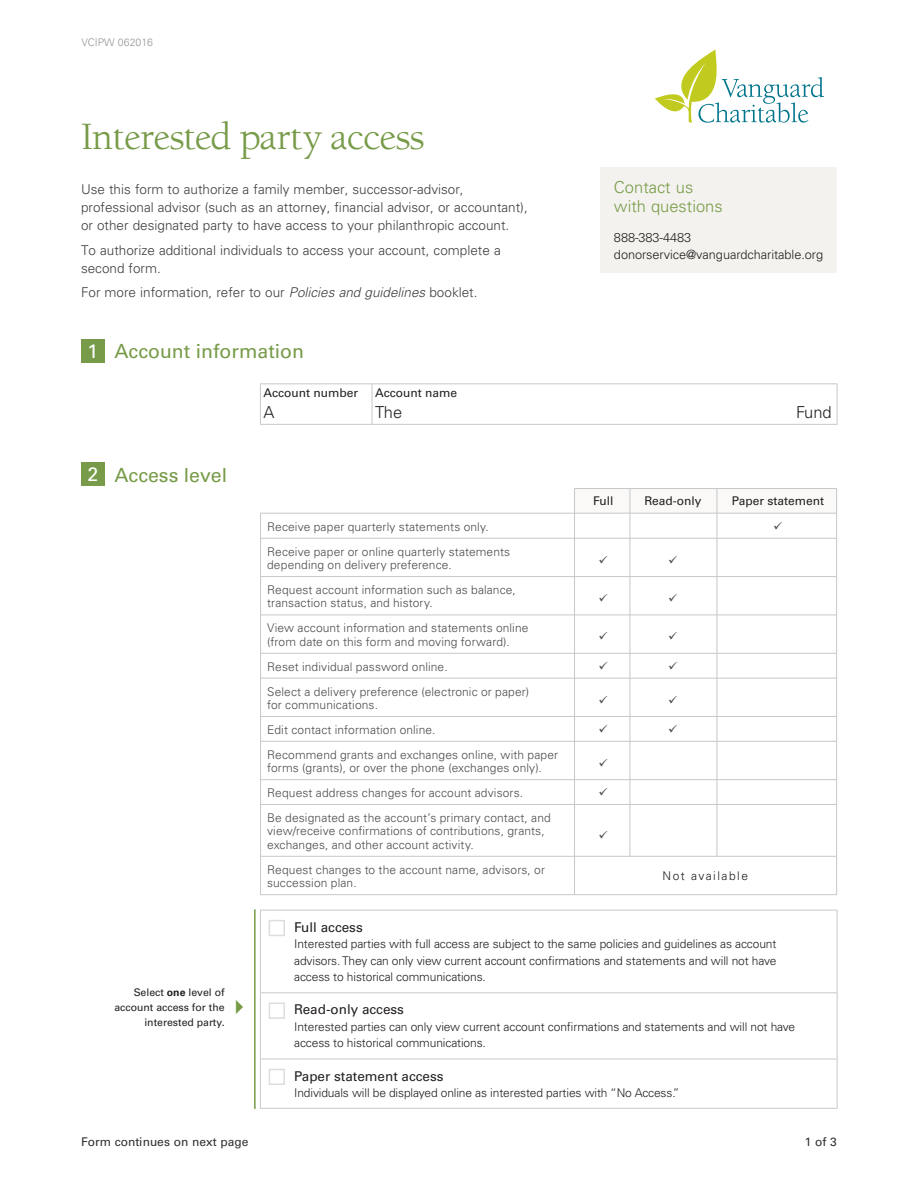
<style>
.page{position:relative;width:918px;height:1188px;background:#fff}
.page>*{position:absolute;margin:0;border:0;box-sizing:border-box;transform-origin:0 0}
.Form_Intro_Copy{font:35.25px "Berkeley Oldstyle";letter-spacing:-.02em;color:#779b48}
.Module_Title{font:19.5px "Univers LT Std";color:#779b48}
.Module_Title-2{font:19.5px "Univers LT Std";color:#fff}
.Form_Contact_Us{font:300 16.5px/19.5px "Univers LT Std";color:#779b48}
.Module_Title-3{font:300 16.5px "Univers LT Std";color:#231f20}
.Form_Intro_Copy-2{font:300 13.5px/18px "Univers LT Std";color:#3e3e3f}
.Field_CheckBox_Optio{font:13.5px "Univers LT Std";color:#231f20}
.Form_Contact_Us-2{font:300 12.75px/16.5px "Univers LT Std";letter-spacing:-.005em;color:#231f20}
.IP_chart_copy{font:300 12px/13.5px "Univers LT Std";letter-spacing:.01em;color:#4b4c4d}
.Field_Check_Box_Copy{font:300 12px/16.5px "Univers LT Std";letter-spacing:-.01em;color:#231f20;text-align:justify}
.IP_chart{font:12px "Univers LT Std";color:#231f20}
.Module_Field_Title{font:12px "Univers LT Std";color:#231f20}
.Form_Continue{font:12px "Univers LT Std";color:#312f30}
.Module_Title-4{font:300 12px "Univers LT Std";letter-spacing:.125em;color:#231f20}
.Form_Page_Number{font:12px "Univers LT Std";color:#312f30}
.Call_out{font:10.5px/15px "Univers LT Std";color:#231f20;text-align:right}
.Form_Intro_Copy-3{font:300 10.5px "Univers LT Std";color:#939598}
.s1{font-style:italic}
.s2{font-weight:700}
</style>
<div class="page">
<div style="left:574px;top:489px;width:263px;height:24px;background:#faf9f7"></div>
<svg style="left:655px;top:49px;width:169px;height:74px"></svg>
<hr style="left:372px;top:384px;width:1px;height:40px;background:#c7c8ca">
<hr style="left:260px;top:383px;width:112px;height:1px;background:#c7c8ca">
<hr style="left:260px;top:384px;width:1px;height:40px;background:#c7c8ca">
<hr style="left:372px;top:383px;width:466px;height:1px;background:#c7c8ca">
<hr style="left:837px;top:384px;width:1px;height:40px;background:#c7c8ca">
<hr style="left:260px;top:424px;width:112px;height:1px;background:#c7c8ca">
<hr style="left:372px;top:424px;width:466px;height:1px;background:#c7c8ca">
<hr style="left:260px;top:910px;width:578px;height:1px;background:#c7c8ca">
<hr style="left:260px;top:911px;width:1px;height:81px;background:#c7c8ca">
<hr style="left:837px;top:911px;width:1px;height:81px;background:#c7c8ca">
<div style="left:269px;top:920px;width:16px;height:16px;border:2px solid #dcdddf"></div>
<hr style="left:260px;top:992px;width:578px;height:1px;background:#c7c8ca">
<hr style="left:260px;top:993px;width:1px;height:66px;background:#c7c8ca">
<hr style="left:837px;top:993px;width:1px;height:66px;background:#c7c8ca">
<div style="left:269px;top:1003px;width:16px;height:16px;border:2px solid #dcdddf"></div>
<hr style="left:260px;top:1108px;width:578px;height:1px;background:#c7c8ca">
<hr style="left:260px;top:1059px;width:578px;height:1px;background:#c7c8ca">
<hr style="left:260px;top:1059px;width:1px;height:49px;background:#c7c8ca">
<hr style="left:837px;top:1059px;width:1px;height:49px;background:#c7c8ca">
<div style="left:269px;top:1069px;width:16px;height:16px;border:2px solid #dcdddf"></div>
<div style="left:81px;top:339px;width:24px;height:24px;background:#779b48"></div>
<div style="left:81px;top:463px;width:24px;height:23px;background:#779b48"></div>
<div style="left:600px;top:167px;width:237px;height:106px;background:#f4f2ee"></div>
<hr style="left:254px;top:909px;width:2px;height:200px;background:#779b48">
<hr style="left:260px;top:513px;width:577px;height:1px;background:#c7c8ca">
<hr style="left:260px;top:538px;width:577px;height:1px;background:#c7c8ca">
<hr style="left:260px;top:576px;width:577px;height:1px;background:#c7c8ca">
<hr style="left:260px;top:615px;width:577px;height:1px;background:#c7c8ca">
<hr style="left:260px;top:653px;width:577px;height:1px;background:#c7c8ca">
<hr style="left:260px;top:678px;width:577px;height:1px;background:#c7c8ca">
<hr style="left:260px;top:716px;width:577px;height:1px;background:#c7c8ca">
<hr style="left:260px;top:741px;width:577px;height:1px;background:#c7c8ca">
<hr style="left:260px;top:779px;width:577px;height:1px;background:#c7c8ca">
<hr style="left:260px;top:804px;width:577px;height:1px;background:#c7c8ca">
<hr style="left:260px;top:856px;width:577px;height:1px;background:#c7c8ca">
<hr style="left:260px;top:894px;width:577px;height:1px;background:#c7c8ca">
<hr style="left:630px;top:489px;width:1px;height:367px;background:#c7c8ca">
<hr style="left:574px;top:489px;width:1px;height:406px;background:#c7c8ca">
<hr style="left:836px;top:489px;width:1px;height:406px;background:#c7c8ca">
<hr style="left:260px;top:513px;width:1px;height:382px;background:#c7c8ca">
<hr style="left:717px;top:489px;width:1px;height:367px;background:#c7c8ca">
<hr style="left:574px;top:488px;width:263px;height:1px;background:#c7c8ca">
<p class="Form_Intro_Copy-3" style="left:82px;top:36px;width:73px">VCIPW 062016</p>
<p class="Form_Intro_Copy" style="left:81px;top:116px;width:345px">Interested party access</p>
<p class="Form_Intro_Copy-2" style="left:81px;top:180px;width:448px">Use this form to authorize a family member, successor-advisor, professional advisor (such as an attorney, financial advisor, or accountant), or other designated party to have access to your philanthropic account.</p>
<p class="Form_Intro_Copy-2" style="left:81px;top:241px;width:421px">To authorize additional individuals to access your account, complete a second form.</p>
<p class="Form_Intro_Copy-2" style="left:81px;top:284px;width:398px">For more information, refer to our <span class="s1">Policies and guidelines</span> booklet.</p>
<p class="Form_Contact_Us" style="left:614px;top:177px;width:110px">Contact us with questions</p>
<p class="Form_Contact_Us-2" style="left:614px;top:230px;width:211px">888-383-4483 donorservice@vanguardcharitable.org</p>
<p class="Module_Title-2" style="left:87px;top:339px;width:12px">1</p>
<p class="Module_Title" style="left:115px;top:339px;width:191px">Account information</p>
<p class="Module_Field_Title" style="left:263px;top:386px;width:96px">Account number</p>
<p class="Module_Title-3" style="left:263px;top:402px;width:13px">A</p>
<p class="Module_Field_Title" style="left:375px;top:386px;width:83px">Account name</p>
<p class="Module_Title-3" style="left:375px;top:402px;width:29px">The</p>
<p class="Module_Title-3" style="left:796px;top:402px;width:37px">Fund</p>
<p class="Module_Title-2" style="left:87px;top:463px;width:12px">2</p>
<p class="Module_Title" style="left:115px;top:463px;width:114px">Access level</p>
<p class="Call_out" style="left:114px;top:985px;width:112px">Select <span class="s2">one</span> level of account access for the interested party.</p>
<p class="IP_chart" style="left:593px;top:494px;width:22px">Full</p>
<p class="IP_chart" style="left:644px;top:494px;width:59px">Read-only</p>
<p class="IP_chart" style="left:732px;top:494px;width:94px">Paper statement</p>
<p class="IP_chart_copy" style="left:267px;top:520px;width:223px">Receive paper quarterly statements only.</p>
<p class="IP_chart_copy" style="left:267px;top:545px;width:245px">Receive paper or online quarterly statements depending on delivery preference.</p>
<p class="IP_chart_copy" style="left:267px;top:583px;width:250px">Request account information such as balance, transaction status, and history.</p>
<p class="IP_chart_copy" style="left:267px;top:621px;width:263px">View account information and statements online (from date on this form and moving forward).</p>
<p class="IP_chart_copy" style="left:267px;top:660px;width:182px">Reset individual password online.</p>
<p class="IP_chart_copy" style="left:267px;top:685px;width:264px">Select a delivery preference (electronic or paper) for communications.</p>
<p class="IP_chart_copy" style="left:267px;top:723px;width:170px">Edit contact information online.</p>
<p class="IP_chart_copy" style="left:267px;top:748px;width:293px">Recommend grants and exchanges online, with paper forms (grants), or over the phone (exchanges only).</p>
<p class="IP_chart_copy" style="left:267px;top:786px;width:258px">Request address changes for account advisors.</p>
<p class="IP_chart_copy" style="left:267px;top:811px;width:285px">Be designated as the account’s primary contact, and view/receive confirmations of contributions, grants, exchanges, and other account activity.</p>
<p class="IP_chart_copy" style="left:267px;top:863px;width:279px">Request changes to the account name, advisors, or succession plan.</p>
<p class="Module_Title-4" style="left:663px;top:868px;width:87px">Not available</p>
<p class="Field_CheckBox_Optio" style="left:294px;top:919px;width:70px">Full access</p>
<p class="Field_Check_Box_Copy" style="left:294px;top:936px;width:484px">Interested parties with full access are subject to the same policies and guidelines as account advisors. They can only view current account confirmations and statements and will not have access to historical communications.</p>
<p class="Field_CheckBox_Optio" style="left:294px;top:1002px;width:112px">Read-only access</p>
<p class="Field_Check_Box_Copy" style="left:294px;top:1018px;width:503px">Interested parties can only view current account confirmations and statements and will not have access to historical communications.</p>
<p class="Field_CheckBox_Optio" style="left:294px;top:1068px;width:151px">Paper statement access</p>
<p class="Field_Check_Box_Copy" style="left:294px;top:1085px;width:387px">Individuals will be displayed online as interested parties with “No Access.”</p>
<p class="Form_Continue" style="left:81px;top:1134px;width:169px">Form continues on next page</p>
<p class="Form_Page_Number" style="left:805px;top:1134px;width:34px">1 of 3</p>
</div>
